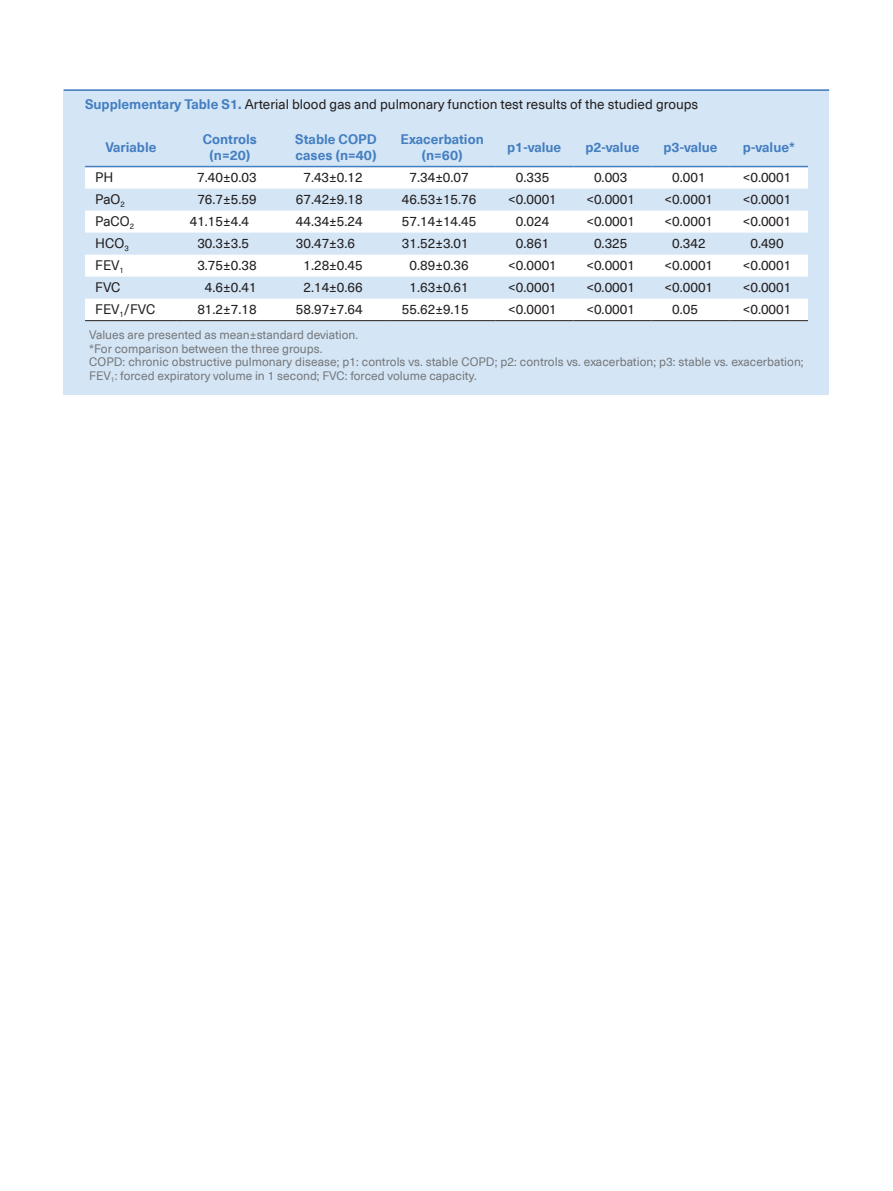
<style>
.page{position:relative;width:893px;height:1191px;background:#fff}
.page>*{position:absolute;margin:0;border:0;box-sizing:border-box;transform-origin:0 0}
.t1{font:13.5px "Neue Haas Unica Pro";color:#231f20}
.t2{font:700 13.5px/16.2px "Neue Haas Unica Pro";color:#437ec1;text-align:center}
.t3{font:12px/13.5px "Neue Haas Unica Pro";color:#76787b}
.s1{font-weight:700;color:#437ec1}
</style>
<div class="page">
<div style="left:64px;top:89px;width:765px;height:305px;background:#d4e5f5"></div>
<hr style="left:64px;top:89px;width:765px;height:2px;background:#437ec1">
<svg style="left:85px;top:167px;width:723px;height:153px;fill:#fff"></svg>
<hr style="left:85px;top:166px;width:92px;height:1px;background:#437ec1">
<hr style="left:177px;top:166px;width:106px;height:1px;background:#437ec1">
<hr style="left:283px;top:166px;width:106px;height:1px;background:#437ec1">
<hr style="left:389px;top:166px;width:106px;height:1px;background:#437ec1">
<hr style="left:495px;top:166px;width:78px;height:1px;background:#437ec1">
<hr style="left:573px;top:166px;width:79px;height:1px;background:#437ec1">
<hr style="left:652px;top:166px;width:78px;height:1px;background:#437ec1">
<hr style="left:730px;top:166px;width:78px;height:1px;background:#437ec1">
<hr style="left:85px;top:320px;width:92px;height:1px;background:#231f20">
<hr style="left:177px;top:320px;width:106px;height:1px;background:#231f20">
<hr style="left:283px;top:320px;width:106px;height:1px;background:#231f20">
<hr style="left:389px;top:320px;width:106px;height:1px;background:#231f20">
<hr style="left:495px;top:320px;width:78px;height:1px;background:#231f20">
<hr style="left:573px;top:320px;width:79px;height:1px;background:#231f20">
<hr style="left:652px;top:320px;width:78px;height:1px;background:#231f20">
<hr style="left:730px;top:320px;width:78px;height:1px;background:#231f20">
<p class="t1" style="left:85px;top:96px;width:615px"><span class="s1">Supplementary Table S1.</span> Arterial blood gas and pulmonary function test results of the studied groups</p>
<p class="t2" style="left:105px;top:139px;width:53px">Variable</p>
<p class="t2" style="left:203px;top:131px;width:56px">Controls (n=20)</p>
<p class="t2" style="left:295px;top:131px;width:83px;text-align:left">Stable COPD cases (n=40)</p>
<p class="t2" style="left:400px;top:131px;width:85px">Exacerbation (n=60)</p>
<p class="t2" style="left:507px;top:139px;width:56px">p1-value</p>
<p class="t2" style="left:585px;top:139px;width:56px">p2-value</p>
<p class="t2" style="left:664px;top:139px;width:56px">p3-value</p>
<p class="t2" style="left:743px;top:139px;width:53px">p-value*</p>
<p class="t1" style="left:95px;top:169px;width:20px">PH</p>
<p class="t1" style="left:197px;top:169px;width:61px">7.40±0.03</p>
<p class="t1" style="left:303px;top:169px;width:61px">7.43±0.12</p>
<p class="t1" style="left:409px;top:169px;width:61px">7.34±0.07</p>
<p class="t1" style="left:516px;top:169px;width:35px">0.335</p>
<p class="t1" style="left:594px;top:169px;width:35px">0.003</p>
<p class="t1" style="left:672px;top:169px;width:35px">0.001</p>
<p class="t1" style="left:743px;top:169px;width:50px">&lt;0.0001</p>
<p class="t1" style="left:95px;top:191px;width:31px">PaO<sub>2</sub></p>
<p class="t1" style="left:197px;top:191px;width:61px">76.7±5.59</p>
<p class="t1" style="left:296px;top:191px;width:68px">67.42±9.18</p>
<p class="t1" style="left:402px;top:191px;width:76px">46.53±15.76</p>
<p class="t1" style="left:508px;top:191px;width:50px">&lt;0.0001</p>
<p class="t1" style="left:586px;top:191px;width:50px">&lt;0.0001</p>
<p class="t1" style="left:665px;top:191px;width:50px">&lt;0.0001</p>
<p class="t1" style="left:743px;top:191px;width:50px">&lt;0.0001</p>
<p class="t1" style="left:95px;top:213px;width:40px">PaCO<sub>2</sub></p>
<p class="t1" style="left:190px;top:213px;width:61px">41.15±4.4</p>
<p class="t1" style="left:296px;top:213px;width:68px">44.34±5.24</p>
<p class="t1" style="left:402px;top:213px;width:76px">57.14±14.45</p>
<p class="t1" style="left:516px;top:213px;width:35px">0.024</p>
<p class="t1" style="left:586px;top:213px;width:50px">&lt;0.0001</p>
<p class="t1" style="left:665px;top:213px;width:50px">&lt;0.0001</p>
<p class="t1" style="left:743px;top:213px;width:50px">&lt;0.0001</p>
<p class="t1" style="left:95px;top:235px;width:35px">HCO<sub>3</sub></p>
<p class="t1" style="left:197px;top:235px;width:53px">30.3±3.5</p>
<p class="t1" style="left:296px;top:235px;width:61px">30.47±3.6</p>
<p class="t1" style="left:402px;top:235px;width:68px">31.52±3.01</p>
<p class="t1" style="left:516px;top:235px;width:35px">0.861</p>
<p class="t1" style="left:594px;top:235px;width:35px">0.325</p>
<p class="t1" style="left:672px;top:235px;width:35px">0.342</p>
<p class="t1" style="left:750px;top:235px;width:35px">0.490</p>
<p class="t1" style="left:95px;top:257px;width:30px">FEV<sub>1</sub></p>
<p class="t1" style="left:197px;top:257px;width:61px">3.75±0.38</p>
<p class="t1" style="left:303px;top:257px;width:61px">1.28±0.45</p>
<p class="t1" style="left:410px;top:257px;width:61px">0.89±0.36</p>
<p class="t1" style="left:508px;top:257px;width:50px">&lt;0.0001</p>
<p class="t1" style="left:586px;top:257px;width:50px">&lt;0.0001</p>
<p class="t1" style="left:665px;top:257px;width:50px">&lt;0.0001</p>
<p class="t1" style="left:743px;top:257px;width:50px">&lt;0.0001</p>
<p class="t1" style="left:95px;top:279px;width:27px">FVC</p>
<p class="t1" style="left:205px;top:279px;width:53px">4.6±0.41</p>
<p class="t1" style="left:303px;top:279px;width:61px">2.14±0.66</p>
<p class="t1" style="left:410px;top:279px;width:61px">1.63±0.61</p>
<p class="t1" style="left:508px;top:279px;width:50px">&lt;0.0001</p>
<p class="t1" style="left:586px;top:279px;width:50px">&lt;0.0001</p>
<p class="t1" style="left:665px;top:279px;width:50px">&lt;0.0001</p>
<p class="t1" style="left:743px;top:279px;width:50px">&lt;0.0001</p>
<p class="t1" style="left:95px;top:301px;width:62px">FEV<sub>1</sub>/FVC</p>
<p class="t1" style="left:197px;top:301px;width:61px">81.2±7.18</p>
<p class="t1" style="left:296px;top:301px;width:68px">58.97±7.64</p>
<p class="t1" style="left:402px;top:301px;width:68px">55.62±9.15</p>
<p class="t1" style="left:508px;top:301px;width:50px">&lt;0.0001</p>
<p class="t1" style="left:586px;top:301px;width:50px">&lt;0.0001</p>
<p class="t1" style="left:672px;top:301px;width:27px">0.05</p>
<p class="t1" style="left:743px;top:301px;width:50px">&lt;0.0001</p>
<p class="t3" style="left:89px;top:328px;width:716px">Values are presented as mean±standard deviation.<br>*For comparison between the three groups.<br>COPD: chronic obstructive pulmonary disease; p1: controls vs. stable COPD; p2: controls vs. exacerbation; p3: stable vs. exacerbation; FEV<sub>1</sub>: forced expiratory volume in 1 second; FVC: forced volume capacity.</p>
</div>
